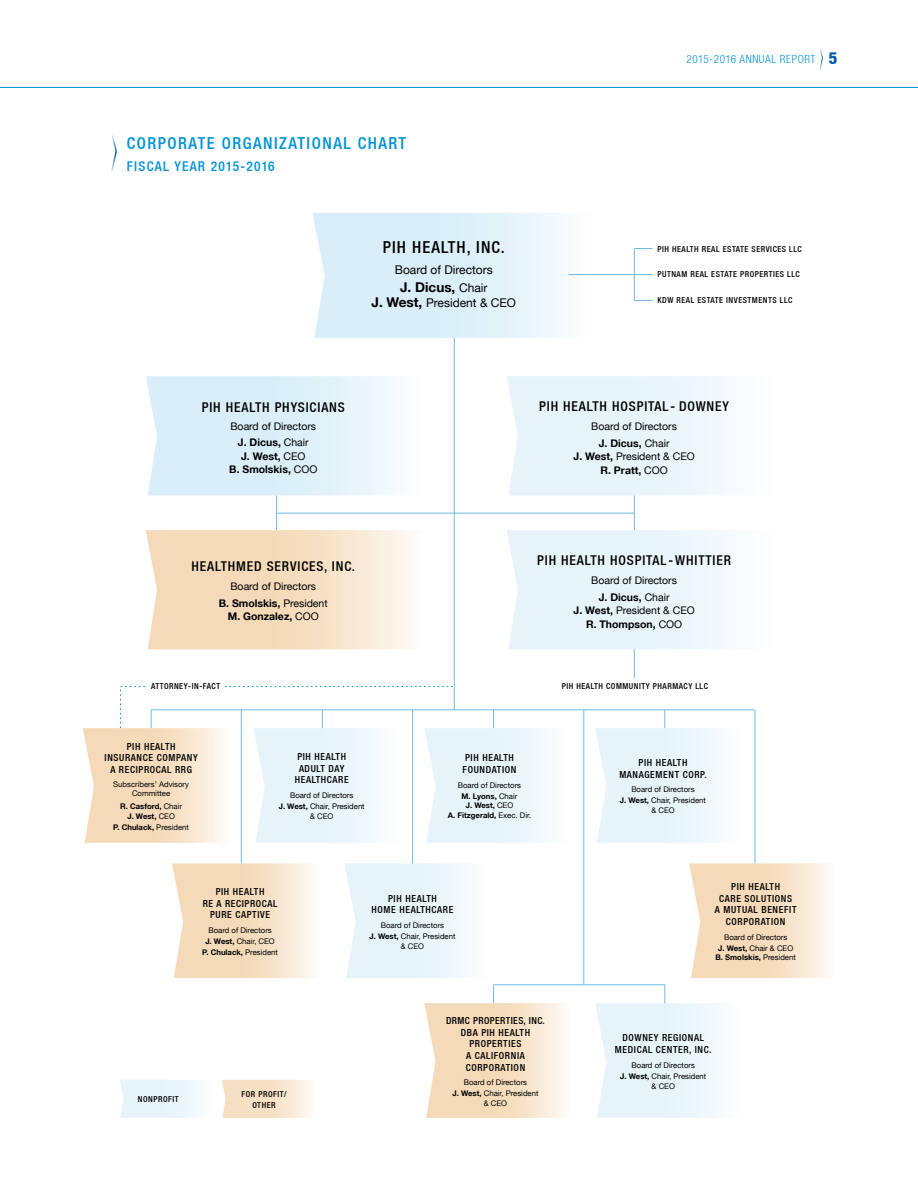
<style>
.page{position:relative;width:918px;height:1188px;background:#fff}
.page>*{position:absolute;margin:0;border:0;box-sizing:border-box;transform-origin:0 0}
.t1{font:500 condensed 16.5px "Helvetica Neue LT";letter-spacing:.09em;color:#0093d4}
.t2{font:500 condensed 16.5px "Helvetica Neue LT";letter-spacing:.065em;color:#000}
.t3{font:500 condensed 13.5px "Helvetica Neue LT";letter-spacing:.065em;color:#000}
.t4{font:500 condensed 13.5px "Helvetica Neue LT";letter-spacing:.09em;color:#0093d4}
.t5{font:700 13.5px "Helvetica Neue LT";color:#000}
.t6{font:12px "Helvetica Neue LT";color:#000}
.t7{font:300 condensed 11.25px "Helvetica Neue LT";letter-spacing:.05em;color:#0093d4}
.t8{font:10.5px/16.5px "Helvetica Neue LT";color:#000;text-align:center}
.t9{font:700 10.5px/13.5px "Helvetica Neue LT";color:#000;text-align:center}
.t10{font:500 condensed 9.75px/11.7px "Helvetica Neue LT";letter-spacing:.065em;color:#000;text-align:center}
.t11{font:500 condensed 8.25px/10.5px "Helvetica Neue LT";letter-spacing:.065em;color:#000;text-align:center}
.t12{font:7.8px/10.9px "Helvetica Neue LT";color:#000;text-align:center}
.t13{font:700 7.8px/10.9px "Helvetica Neue LT";color:#000;text-align:center}
.s1{font-weight:400;font-size:12px}
.s2{font-weight:700;font-size:13.5px}
.s3{font-weight:800;font-size:16.5px;color:#005ba8}
.s4{font-weight:700}
.s5{font-weight:400}
</style>
<div class="page">
<hr style="left:569px;top:274px;width:67px;height:1px;background:#70bce5">
<hr style="left:454px;top:338px;width:1px;height:372px;background:#70bce5">
<hr style="left:0;top:87px;width:918px;height:1px;background:#0093d4">
<svg style="left:111px;top:134px;width:6px;height:38px"></svg>
<svg style="left:507px;top:376px;width:222px;height:120px"></svg>
<svg style="left:312px;top:213px;width:265px;height:125px"></svg>
<svg style="left:146px;top:376px;width:249px;height:120px;background:#dff1f9"></svg>
<svg style="left:146px;top:530px;width:264px;height:119px;background:#f6e1c6"></svg>
<hr style="left:276px;top:513px;width:358px;height:1px;background:#70bce5">
<svg style="left:172px;top:863px;width:140px;height:115px;background:#f6e2c8"></svg>
<svg style="left:344px;top:863px;width:123px;height:115px"></svg>
<svg style="left:689px;top:863px;width:140px;height:115px;background:#f6e2c8"></svg>
<hr style="left:151px;top:710px;width:604px;height:1px;background:#70bce5">
<hr style="left:241px;top:710px;width:1px;height:153px;background:#70bce5">
<svg style="left:595px;top:710px;width:146px;height:133px"></svg>
<hr style="left:755px;top:710px;width:1px;height:153px;background:#70bce5">
<hr style="left:493px;top:985px;width:172px;height:1px;background:#70bce5">
<svg style="left:595px;top:985px;width:123px;height:133px"></svg>
<hr style="left:584px;top:710px;width:1px;height:275px;background:#70bce5">
<svg style="left:83px;top:686px;width:488px;height:157px"></svg>
<hr style="left:412px;top:710px;width:1px;height:153px;background:#70bce5">
<hr style="left:634px;top:496px;width:1px;height:34px;background:#70bce5">
<svg style="left:507px;top:530px;width:222px;height:148px"></svg>
<hr style="left:276px;top:496px;width:1px;height:34px;background:#70bce5">
<svg style="left:222px;top:1080px;width:89px;height:38px;background:#f7e5ce"></svg>
<svg style="left:120px;top:1080px;width:79px;height:38px"></svg>
<div style="left:147px;top:682px;width:77px;height:10px;background:#fff"></div>
<svg style="left:424px;top:985px;width:147px;height:133px"></svg>
<svg style="left:819px;top:48px;width:4px;height:23px"></svg>
<svg style="left:635px;top:248px;width:18px;height:1px"></svg>
<hr style="left:634px;top:248px;width:1px;height:53px;background:#70bce5">
<svg style="left:635px;top:300px;width:18px;height:1px"></svg>
<svg style="left:636px;top:274px;width:17px;height:1px"></svg>
<h1 class="t1" style="left:127px;top:133px;width:281px">CORPORATE ORGANIZATIONAL CHART</h1>
<h2 class="t4" style="left:127px;top:158px;width:149px">FISCAL YEAR 2015-2016</h2>
<h1 class="t2" style="left:383px;top:237px;width:124px">PIH HEALTH, INC.</h1>
<h3 class="t6" style="left:395px;top:262px;width:100px">Board of Directors</h3>
<h2 class="t5" style="left:400px;top:278px;width:89px">J. Dicus, <span class="s1">Chair</span></h2>
<h3 class="t6" style="left:372px;top:295px;width:146px"><span class="s2">J. West,</span> President &amp; CEO</h3>
<h3 class="t7" style="left:687px;top:52px;width:152px">2015-2016 ANNUAL REPORT <span class="s3">5</span></h3>
<p class="t11" style="left:657px;top:244px;width:146px">PIH HEALTH REAL ESTATE SERVICES LLC</p>
<p class="t11" style="left:657px;top:269px;width:144px">PUTNAM REAL ESTATE PROPERTIES LLC</p>
<p class="t11" style="left:657px;top:295px;width:137px">KDW REAL ESTATE INVESTMENTS LLC</p>
<h2 class="t3" style="left:202px;top:399px;width:145px">PIH HEALTH PHYSICIANS</h2>
<h3 class="t8" style="left:230px;top:417px;width:87px">Board of Directors<br><span class="s4">J. Dicus,</span> Chair</h3>
<h3 class="t9" style="left:229px;top:449px;width:90px">J. West, <span class="s5">CEO<br></span>B. Smolskis, <span class="s5">COO</span></h3>
<h2 class="t3" style="left:191px;top:558px;width:165px">HEALTHMED SERVICES, INC.</h2>
<h3 class="t8" style="left:219px;top:578px;width:110px">Board of Directors<br><span class="s4">B. Smolskis,</span> President</h3>
<h3 class="t9" style="left:228px;top:609px;width:93px">M. Gonzalez, <span class="s5">COO</span></h3>
<h2 class="t3" style="left:539px;top:398px;width:191px">PIH HEALTH HOSPITAL - DOWNEY</h2>
<h3 class="t8" style="left:591px;top:418px;width:87px">Board of Directors<br><span class="s4">J. Dicus,</span> Chair</h3>
<h3 class="t8" style="left:574px;top:450px;width:123px;line-height:13.5px"><span class="s4">J. West,</span> President &amp; CEO<br><span class="s4">R. Pratt,</span> COO</h3>
<h2 class="t3" style="left:537px;top:552px;width:195px">PIH HEALTH HOSPITAL - WHITTIER</h2>
<h3 class="t8" style="left:591px;top:572px;width:87px">Board of Directors<br><span class="s4">J. Dicus,</span> Chair</h3>
<h3 class="t9" style="left:574px;top:603px;width:123px">J. West, <span class="s5">President &amp; CEO<br></span>R. Thompson, <span class="s5">COO</span></h3>
<p class="t11" style="left:151px;top:681px;width:70px">ATTORNEY-IN-FACT</p>
<p class="t11" style="left:562px;top:681px;width:148px">PIH HEALTH COMMUNITY PHARMACY LLC</p>
<p class="t10" style="left:105px;top:740px;width:95px">PIH HEALTH<br>INSURANCE COMPANY<br>A RECIPROCAL RRG</p>
<p class="t12" style="left:113px;top:780px;width:77px;line-height:9px">Subscribers’ Advisory<br>Committee</p>
<p class="t13" style="left:113px;top:800px;width:77px">R. Casford, <span class="s5">Chair<br></span>J. West, <span class="s5">CEO<br></span>P. Chulack, <span class="s5">President</span></p>
<p class="t10" style="left:295px;top:751px;width:55px">PIH HEALTH<br>ADULT DAY<br>HEALTHCARE</p>
<p class="t12" style="left:279px;top:790px;width:88px">Board of Directors<br><span class="s4">J. West,</span> Chair, President</p>
<p class="t12" style="left:310px;top:811px;width:25px">&amp; CEO</p>
<p class="t10" style="left:463px;top:752px;width:55px;text-align:left">PIH HEALTH<br>FOUNDATION</p>
<p class="t12" style="left:458px;top:779px;width:65px">Board of Directors<br><span class="s4">M. Lyons,</span> Chair</p>
<p class="t13" style="left:448px;top:800px;width:85px;line-height:9.8px">J. West, <span class="s5">CEO<br></span>A. Fitzgerald, <span class="s5">Exec. Dir.</span></p>
<p class="t10" style="left:203px;top:886px;width:76px">PIH HEALTH<br>RE A RECIPROCAL<br>PURE CAPTIVE</p>
<p class="t12" style="left:202px;top:925px;width:77px">Board of Directors<br><span class="s4">J. West,</span> Chair, CEO<br><span class="s4">P. Chulack,</span> President</p>
<p class="t11" style="left:138px;top:1094px;width:42px">NONPROFIT</p>
<p class="t11" style="left:242px;top:1089px;width:47px">FOR PROFIT/<br>OTHER</p>
<p class="t10" style="left:372px;top:892px;width:83px">PIH HEALTH<br>HOME HEALTHCARE</p>
<p class="t12" style="left:369px;top:920px;width:88px">Board of Directors<br><span class="s4">J. West,</span> Chair, President</p>
<p class="t12" style="left:401px;top:940px;width:25px">&amp; CEO</p>
<p class="t10" style="left:446px;top:1015px;width:100px">DRMC PROPERTIES, INC.<br>DBA PIH HEALTH<br>PROPERTIES<br>A CALIFORNIA<br>CORPORATION</p>
<p class="t12" style="left:452px;top:1077px;width:88px">Board of Directors<br><span class="s4">J. West,</span> Chair, President</p>
<p class="t12" style="left:484px;top:1098px;width:25px">&amp; CEO</p>
<p class="t10" style="left:619px;top:756px;width:89px">PIH HEALTH<br>MANAGEMENT CORP.</p>
<p class="t12" style="left:620px;top:784px;width:88px">Board of Directors<br><span class="s4">J. West,</span> Chair, President</p>
<p class="t12" style="left:651px;top:805px;width:25px">&amp; CEO</p>
<p class="t10" style="left:715px;top:881px;width:83px">PIH HEALTH<br>CARE SOLUTIONS<br>A MUTUAL BENEFIT<br>CORPORATION</p>
<p class="t12" style="left:718px;top:931px;width:77px">Board of Directors<br><span class="s4">J. West,</span> Chair &amp; CEO</p>
<p class="t13" style="left:715px;top:952px;width:82px">B. Smolskis, <span class="s5">President</span></p>
<p class="t10" style="left:615px;top:1032px;width:98px">DOWNEY REGIONAL<br>MEDICAL CENTER, INC.</p>
<p class="t12" style="left:620px;top:1060px;width:88px">Board of Directors<br><span class="s4">J. West,</span> Chair, President</p>
<p class="t12" style="left:652px;top:1080px;width:25px">&amp; CEO</p>
</div>
